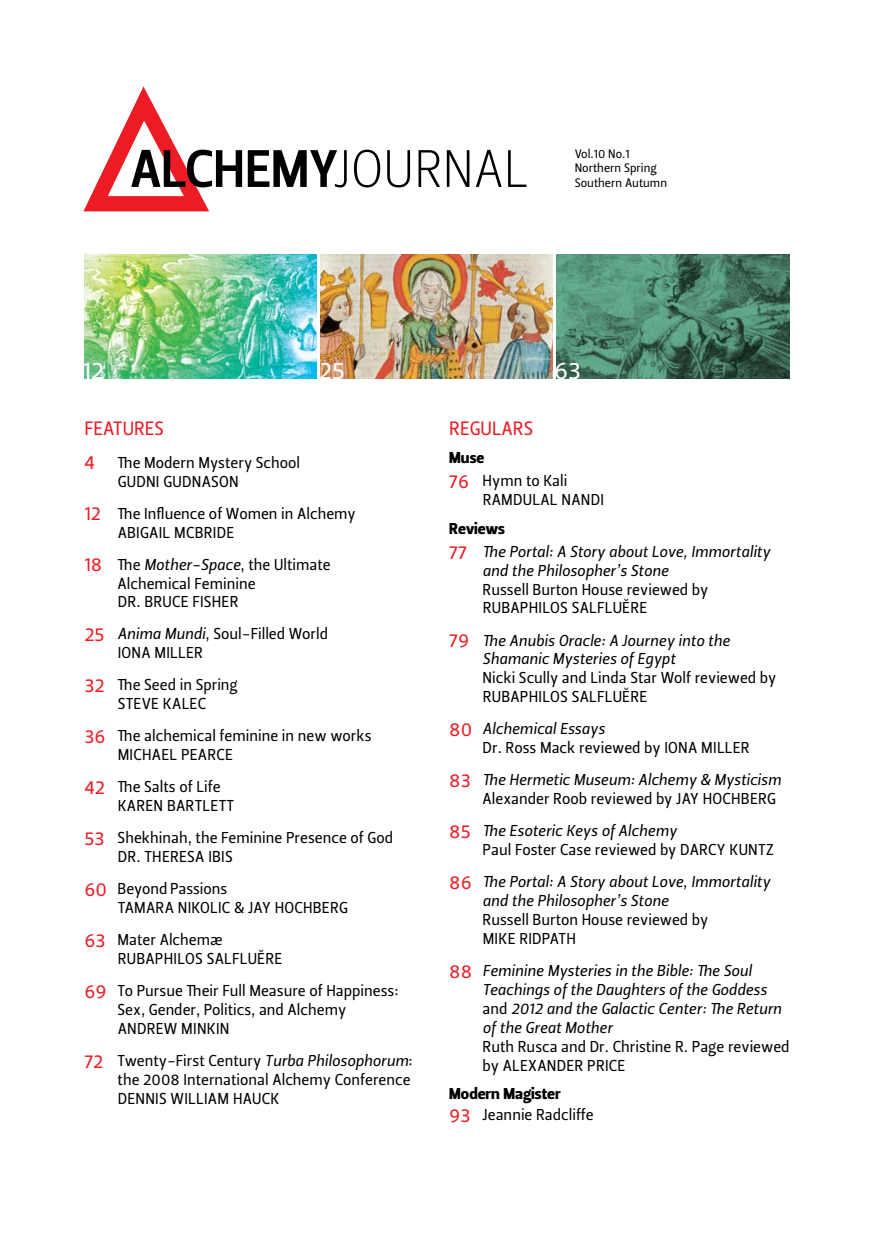
<style>
.page{position:relative;width:874px;height:1241px;background:#fff}
.page>*{position:absolute;margin:0;border:0;box-sizing:border-box;transform-origin:0 0}
.t1{font:52.5px "Leitura Sans Grot 3";letter-spacing:-.005em;color:#000}
.t2{font:24.5px "Leitura Sans Grot 2";color:#fff}
.t3{font:19.25px "Leitura Sans Grot 2";color:#ed1c24}
.t4{font:15.75px/18.9px "Leitura Sans Grot 2";color:#000}
.t5{font:15.75px/18.9px "Leitura Sans Italic 2";color:#000}
.t6{font:15.75px "Leitura Sans Grot 4";color:#000}
.t7{font:12.25px/14.7px "Leitura Sans Grot 2";color:#000}
.s1{font-family:"Leitura Sans Grot 1"}
.s2{font-size:19.25px;color:#ed1c24}
.s3{font-family:"Leitura Sans Italic 2"}
.s4{font-family:"Leitura Sans Grot 2";font-size:19.25px;color:#ed1c24}
.s5{font-family:"Leitura Sans Grot 2"}
</style>
<div class="page">
<img style="left:84px;top:254px;width:232px;height:124px">
<img style="left:320px;top:254px;width:232px;height:124px">
<img style="left:556px;top:254px;width:233px;height:124px">
<svg style="left:83px;top:86px;width:126px;height:126px"></svg>
<h1 class="t1" style="left:130px;top:138px;width:400px">ALCHEMY<span class="s1">JOURNAL</span></h1>
<p class="t7" style="left:574px;top:146px;width:94px">Vol.10 No.1<br>Northern Spring<br>Southern Autumn</p>
<h2 class="t2" style="left:83px;top:356px;width:23px">12</h2>
<h2 class="t2" style="left:319px;top:356px;width:27px">25</h2>
<h2 class="t2" style="left:553px;top:356px;width:29px">63</h2>
<p class="t3" style="left:84px;top:416px;width:81px">FEATURES</p>
<p class="t4" style="left:118px;top:453px;width:184px;text-indent:-33px"><span class="s2">4</span> The Modern Mystery School<br>Gudni Gudnason</p>
<p class="t4" style="left:118px;top:504px;width:239px;text-indent:-33px"><span class="s2">12</span> The Influence of Women in Alchemy<br>Abigail McBride</p>
<p class="t4" style="left:117px;top:555px;width:214px;text-indent:-33px"><span class="s2">18</span> The <span class="s3">Mother-Space</span>, the Ultimate<br>Alchemical Feminine<br>Dr. Bruce Fisher</p>
<p class="t4" style="left:118px;top:624px;width:212px;text-indent:-33px"><span class="s2">25</span> <span class="s3">Anima Mundi</span>, Soul-Filled World<br>Iona Miller</p>
<p class="t4" style="left:84px;top:675px;width:155px;text-align:center"><span class="s2">32</span> The Seed in Spring<br>Steve Kalec</p>
<p class="t4" style="left:118px;top:726px;width:255px;text-indent:-33px"><span class="s2">36</span> The alchemical feminine in new works<br>Michael Pearce</p>
<p class="t4" style="left:118px;top:777px;width:104px;text-indent:-33px"><span class="s2">42</span> The Salts of Life<br>Karen Bart</p>
<p class="t4" style="left:84px;top:790px;width:310px;line-height:32px;text-indent:118px">lett<br><span class="s2">53</span> Shekhinah, the Feminine Presence of God</p>
<p class="t4" style="left:118px;top:847px;width:54px">Dr. Theresa</p>
<p class="t4" style="left:84px;top:840px;width:148px;line-height:32px;text-align:right">Ibis<br><span class="s2">60</span> Beyond Passions</p>
<p class="t4" style="left:118px;top:898px;width:18px">Tamara</p>
<p class="t4" style="left:84px;top:891px;width:263px;line-height:32px;text-indent:93px">Nikolic &amp; Jay Hochberg<br><span class="s2">63</span> Mater Alchemæ</p>
<p class="t4" style="left:84px;top:942px;width:316px;line-height:32px;text-indent:33px">Rubaphilos Salfluĕre<br><span class="s2">69</span> To Pursue Their Full Measure of Happiness:</p>
<p class="t4" style="left:117px;top:1000px;width:230px">Sex, Gender, Politics, and Alchemy<br>Andrew</p>
<p class="t4" style="left:84px;top:1012px;width:330px;line-height:32px;text-indent:97px">Minkin<br><span class="s2">72</span> Twenty-First Century <span class="s3">Turba Philosophorum</span>:</p>
<p class="t4" style="left:117px;top:1070px;width:294px">the 2008 International Alchemy Conference<br>Dennis William Hau</p>
<p class="t4" style="left:262px;top:1089px;width:17px">ck</p>
<p class="t3" style="left:449px;top:416px;width:85px">REGULARS</p>
<p class="t6" style="left:449px;top:448px;width:37px">Muse</p>
<p class="t4" style="left:482px;top:471px;width:123px;text-indent:-33px"><span class="s2">76</span> Hymn to Kali<br>Ram dulal Nandi</p>
<p class="t6" style="left:449px;top:519px;width:57px">Reviews</p>
<p class="t5" style="left:482px;top:542px;width:289px;text-indent:-33px"><span class="s4">77</span> The Portal: A Story about Love, Immortality and the Philosopher’s Stone</p>
<p class="t4" style="left:482px;top:580px;width:227px">Russell Burton House reviewed by<br>Rubaphilos Salfluĕre</p>
<p class="t5" style="left:482px;top:630px;width:249px;text-indent:-33px"><span class="s4">79</span> The Anubis Oracle: A Journey into the<br>Shamanic Mysteries of Egypt</p>
<p class="t4" style="left:482px;top:668px;width:295px">Nicki Scully and Linda Star Wolf reviewed by<br>Rubaphilos Salfluĕre</p>
<p class="t5" style="left:449px;top:719px;width:157px"><span class="s4">80</span> Alchemical Essays</p>
<p class="t4" style="left:482px;top:738px;width:259px">Dr. Ross Mack reviewed by Iona Miller</p>
<p class="t5" style="left:449px;top:770px;width:333px"><span class="s4">83</span> The Hermetic Museum: Alchemy &amp; Mysticism</p>
<p class="t4" style="left:482px;top:789px;width:277px">Alexander Roob reviewed by Jay Hochberg</p>
<p class="t5" style="left:449px;top:821px;width:229px"><span class="s4">85</span> The Esoteric Keys of Alchemy</p>
<p class="t4" style="left:482px;top:840px;width:292px">Paul Foster Case reviewed by Darcy Kuntz</p>
<p class="t5" style="left:482px;top:872px;width:289px;text-indent:-33px"><span class="s4">86</span> The Portal: A Story about Love, Immortality and the Philosopher’s Stone</p>
<p class="t4" style="left:482px;top:910px;width:227px">Russell Burton House reviewed by<br>Mike Ridpath</p>
<p class="t5" style="left:482px;top:961px;width:300px;text-indent:-33px"><span class="s4">88</span> Feminine Mysteries in the Bible: The Soul Teachings of the Daughters of the Goddess <span class="s5">and</span> 2012 and the Galactic Center: The Return of the Great Mother</p>
<p class="t4" style="left:482px;top:1036px;width:308px">Ruth Rusca and Dr. Christine R. Page reviewed by Alexander Price</p>
<p class="t6" style="left:449px;top:1084px;width:113px">Modern Magister</p>
<p class="t4" style="left:449px;top:1105px;width:146px"><span class="s2">93</span> Jeannie Radcliffe</p>
</div>
